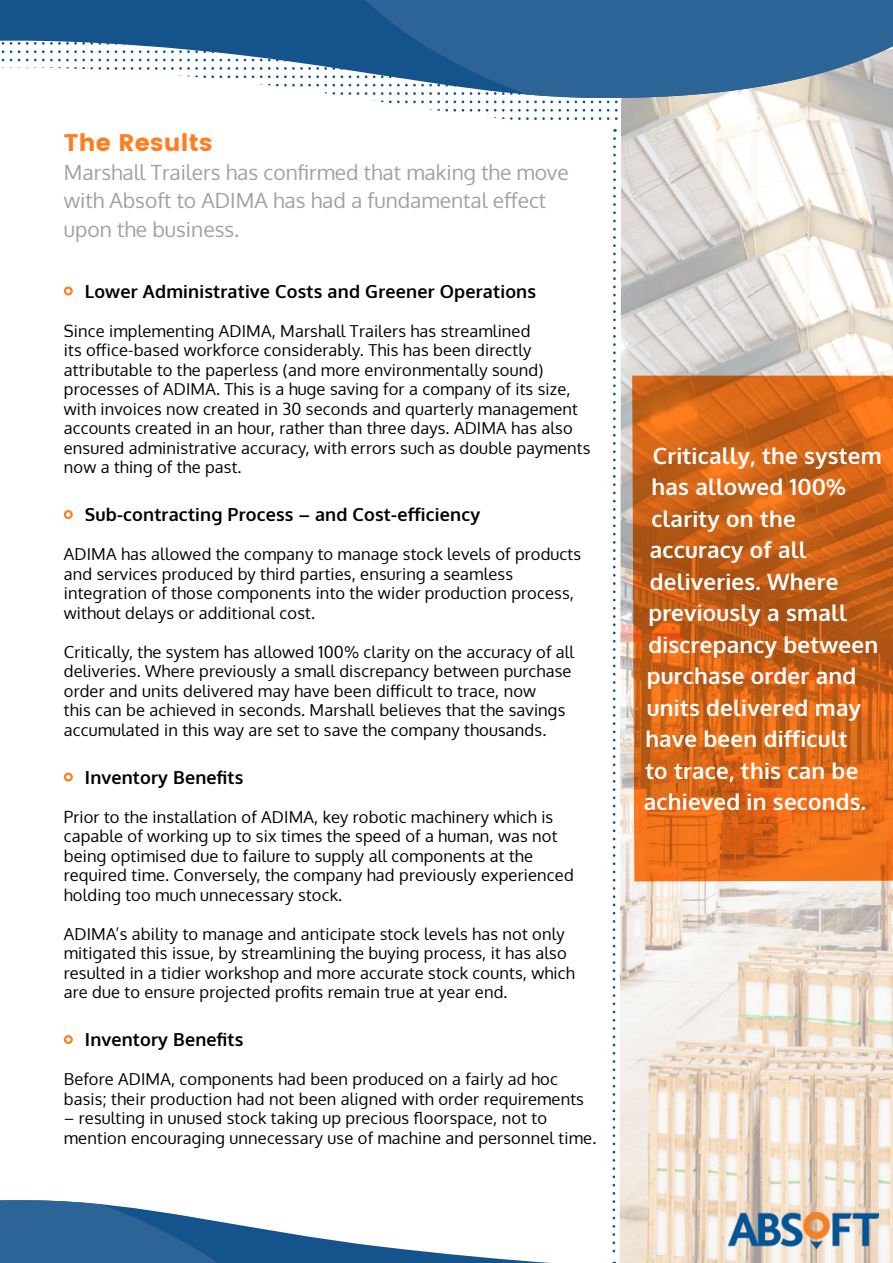
<style>
.page{position:relative;width:893px;height:1263px;background:#fff}
.page>*{position:absolute;margin:0;border:0;box-sizing:border-box;transform-origin:0 0}
.t1{font:24px "Poppins";letter-spacing:.01em;color:#ff7d1e}
.t2{font:700 22.5px "Oxygen";letter-spacing:.01em;color:#fff}
.t3{font:21px/28.5px "Oxygen";color:#a3a19e}
.t4{font:700 18px "Oxygen";letter-spacing:.01em;color:#000}
.t5{font:16.5px/19.5px "Oxygen";letter-spacing:.01em;color:#000}
</style>
<div class="page">
<svg style="left:478px;top:100px;width:2px;height:12px"></svg>
<svg style="left:462px;top:100px;width:2px;height:12px"></svg>
<svg style="left:494px;top:100px;width:2px;height:19px"></svg>
<svg style="left:486px;top:100px;width:2px;height:18px"></svg>
<svg style="left:470px;top:100px;width:2px;height:12px"></svg>
<svg style="left:381px;top:100px;width:75px;height:12px"></svg>
<svg style="left:502px;top:100px;width:75px;height:20px"></svg>
<img style="left:690px;top:99px;width:203px;height:1164px">
<svg style="left:0;top:0;width:264px;height:85px;fill:#14538c"></svg>
<svg style="left:264px;top:0;width:629px;height:99px;background:#4a79a3"></svg>
<svg style="left:64px;top:286px;width:9px;height:9px"></svg>
<svg style="left:64px;top:510px;width:9px;height:9px"></svg>
<svg style="left:64px;top:772px;width:9px;height:9px"></svg>
<svg style="left:64px;top:1035px;width:9px;height:9px"></svg>
<svg style="left:0;top:1200px;width:550px;height:63px"></svg>
<img style="left:729px;top:1212px;width:149px;height:37px">
<svg style="left:583px;top:0;width:107px;height:1263px"></svg>
<svg style="left:632px;top:376px;width:261px;height:505px;background:#d16418"></svg>
<h1 class="t1" style="left:64px;top:129px;width:150px">The Results</h1>
<p class="t3" style="left:64px;top:158px;width:506px">Marshall Trailers has confirmed that making the move with Absoft to ADIMA has had a fundamental effect upon the business.</p>
<p class="t4" style="left:85px;top:280px;width:453px">Lower Administrative Costs and Greener Operations</p>
<p class="t5" style="left:64px;top:321px;width:528px">Since implementing ADIMA, Marshall Trailers has streamlined<br>its office-based workforce considerably. This has been directly attributable to the paperless (and more environmentally sound) processes of ADIMA. This is a huge saving for a company of its size, with invoices now created in 30 seconds and quarterly management accounts created in an hour, rather than three days. ADIMA has also ensured administrative accuracy, with errors such as double payments now a thing of the past.</p>
<p class="t4" style="left:85px;top:503px;width:397px">Sub-contracting Process – and Cost-efficiency</p>
<p class="t5" style="left:64px;top:545px;width:519px">ADIMA has allowed the company to manage stock levels of products and services produced by third parties, ensuring a seamless integration of those components into the wider production process, without delays or additional cost.</p>
<p class="t5" style="left:64px;top:642px;width:512px">Critically, the system has allowed 100% clarity on the accuracy of all deliveries. Where previously a small discrepancy between purchase order and units delivered may have been difficult to trace, now<br>this can be achieved in seconds. Marshall believes that the savings accumulated in this way are set to save the company thousands.</p>
<p class="t4" style="left:85px;top:766px;width:160px">Inventory Benefits</p>
<p class="t5" style="left:64px;top:807px;width:511px">Prior to the installation of ADIMA, key robotic machinery which is capable of working up to six times the speed of a human, was not being optimised due to failure to supply all components at the required time. Conversely, the company had previously experienced holding too much unnecessary stock.</p>
<p class="t5" style="left:64px;top:924px;width:512px">ADIMA’s ability to manage and anticipate stock levels has not only mitigated this issue, by streamlining the buying process, it has also resulted in a tidier workshop and more accurate stock counts, which are due to ensure projected profits remain true at year end.</p>
<p class="t4" style="left:85px;top:1028px;width:160px">Inventory Benefits</p>
<p class="t5" style="left:64px;top:1070px;width:522px">Before ADIMA, components had been produced on a fairly ad hoc basis; their production had not been aligned with order requirements</p>
<p class="t5" style="left:64px;top:1109px;width:534px">– resulting in unused stock taking up precious floorspace, not to mention encouraging unnecessary use of machine and personnel time.</p>
<h2 class="t2" style="left:653px;top:441px;width:230px">Critically, the system</h2>
<h2 class="t2" style="left:651px;top:473px;width:196px">has allowed 100%</h2>
<h2 class="t2" style="left:651px;top:504px;width:146px">clarity on the</h2>
<h2 class="t2" style="left:650px;top:536px;width:158px">accuracy of all</h2>
<h2 class="t2" style="left:650px;top:567px;width:190px">deliveries. Where</h2>
<h2 class="t2" style="left:648px;top:599px;width:200px">previously a small</h2>
<h2 class="t2" style="left:648px;top:630px;width:231px">discrepancy between</h2>
<h2 class="t2" style="left:647px;top:662px;width:211px">purchase order and</h2>
<h2 class="t2" style="left:647px;top:693px;width:216px">units delivered may</h2>
<h2 class="t2" style="left:645px;top:725px;width:204px">have been difficult</h2>
<h2 class="t2" style="left:645px;top:756px;width:215px">to trace, this can be</h2>
<h2 class="t2" style="left:644px;top:788px;width:224px">achieved in seconds.</h2>
</div>
